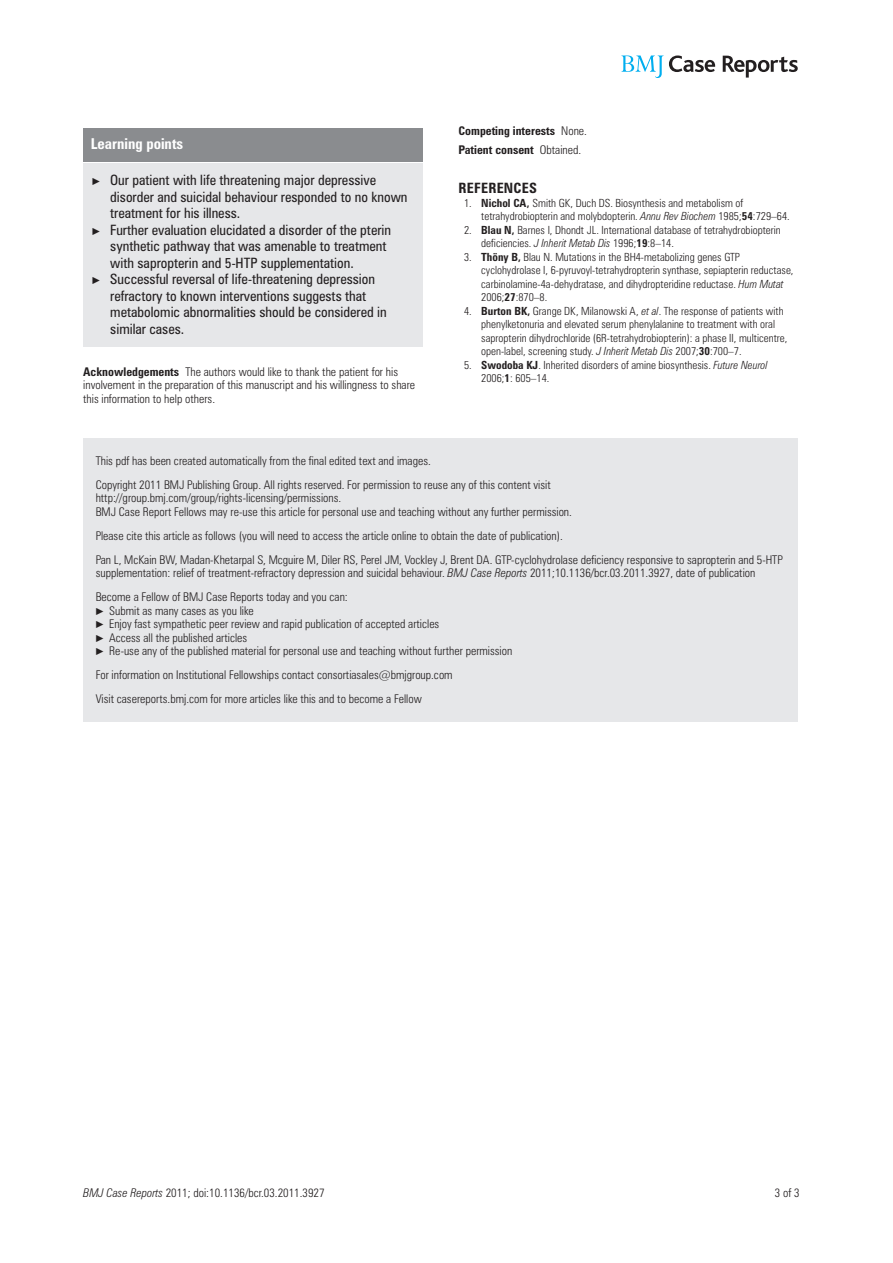
<style>
.page{position:relative;width:893px;height:1263px;background:#fff}
.page>*{position:absolute;margin:0;border:0;box-sizing:border-box;transform-origin:0 0}
.t1{font:700 condensed 15px "Zurich BT";color:#fff}
.t2{font:condensed 14.25px "Zurich BT";color:#231f20}
.t3{font:700 condensed 14.25px "Zurich BT";letter-spacing:.015em;color:#231f20}
.t4{font:300 condensed 12px/13.5px "Zurich BT";color:#231f20}
.t5{font:700 condensed 12px/19.5px "Zurich BT";color:#231f20}
.t6{font:300 condensed 11.25px/13.5px "Zurich BT";color:#231f20}
.s1{font-weight:700}
.s2{font-weight:300}
.s3{font-style:italic}
</style>
<div class="page">
<svg style="left:621px;top:56px;width:94px;height:22px"></svg>
<svg style="left:723px;top:56px;width:75px;height:22px"></svg>
<svg style="left:83px;top:161px;width:340px;height:4px"></svg>
<div style="left:83px;top:128px;width:339px;height:34px;background:#8a8c8f"></div>
<div style="left:83px;top:164px;width:339px;height:183px;background:#e6e7e9"></div>
<div style="left:84px;top:438px;width:714px;height:283px;background:#e6e7e9"></div>
<p class="t1" style="left:91px;top:138px;width:94px">Learning points</p>
<p class="t2" style="left:92px;top:175px;width:285px">▶ Our patient with life threatening major depressive</p>
<p class="t2" style="left:110px;top:191px;width:299px">disorder and suicidal behaviour responded to no known</p>
<p class="t2" style="left:110px;top:208px;width:132px">treatment for his illness.</p>
<p class="t2" style="left:92px;top:224px;width:300px">▶ Further evaluation elucidated a disorder of the pterin</p>
<p class="t2" style="left:110px;top:241px;width:278px">synthetic pathway that was amenable to treatment</p>
<p class="t2" style="left:110px;top:257px;width:245px">with sapropterin and 5-HTP supplementation.</p>
<p class="t2" style="left:92px;top:274px;width:284px">▶ Successful reversal of life-threatening depression</p>
<p class="t2" style="left:110px;top:290px;width:258px">refractory to known interventions suggests that</p>
<p class="t2" style="left:110px;top:307px;width:278px">metabolomic abnormalities should be considered in</p>
<p class="t2" style="left:110px;top:323px;width:76px">similar cases.</p>
<p class="t4" style="left:83px;top:365px;width:333px"><span class="s1">Acknowledgements</span> The authors would like to thank the patient for his involvement in the preparation of this manuscript and his willingness to share this information to help others.</p>
<p class="t5" style="left:458px;top:122px;width:130px">Competing interests <span class="s2">None.<br></span>Patient consent <span class="s2">Obtained.</span></p>
<p class="t3" style="left:459px;top:183px;width:80px">REFERENCES</p>
<p class="t6" style="left:481px;top:197px;width:310px;text-indent:-17px">1. <span class="s1">Nichol CA,</span> Smith GK, Duch DS . Biosynthesis and metabolism of tetrahydrobiopterin and molybdopterin. <span class="s3">Annu Rev Biochem</span> 1985 ; <span class="s1">54</span> : 729 – 64 .</p>
<p class="t6" style="left:481px;top:224px;width:301px;text-indent:-17px">2. <span class="s1">Blau N,</span> Barnes I, Dhondt JL . International database of tetrahydrobiopterin deficiencies. <span class="s3">J Inherit Metab Dis</span> 1996 ; <span class="s1">19</span> : 8 – 14 .</p>
<p class="t6" style="left:481px;top:251px;width:314px;text-indent:-17px">3. <span class="s1">Thöny B,</span> Blau N . Mutations in the BH4-metabolizing genes GTP cyclohydrolase I, 6-pyruvoyl-tetrahydropterin synthase, sepiapterin reductase, carbinolamine-4a-dehydratase, and dihydropteridine reductase. <span class="s3">Hum Mutat </span>2006 ; <span class="s1">27</span> : 870 – 8 .</p>
<p class="t6" style="left:481px;top:305px;width:308px;text-indent:-17px">4. <span class="s1">Burton BK,</span> Grange DK, Milanowski A, <span class="s3">et al</span> . The response of patients with phenylketonuria and elevated serum phenylalanine to treatment with oral sapropterin dihydrochloride (6R-tetrahydrobiopterin): a phase II, multicentre, open-label, screening study. <span class="s3">J Inherit Metab Dis</span> 2007 ; <span class="s1">30</span> : 700 – 7 .</p>
<p class="t6" style="left:481px;top:359px;width:288px;text-indent:-17px">5. <span class="s1">Swodoba KJ</span> . Inherited disorders of amine biosynthesis. <span class="s3">Future Neurol<br></span>2006 ; <span class="s1">1</span> : 605 – 14 .</p>
<p class="t4" style="left:96px;top:449px;width:457px;line-height:24px">This pdf has been created automatically from the final edited text and images.<br>Copyright 2011 BMJ Publishing Group. All rights reserved. For permission to reuse any of this content visit</p>
<p class="t4" style="left:96px;top:492px;width:478px">http://group.bmj.com/group/rights-licensing/permissions.<br>BMJ Case Report Fellows may re-use this article for personal use and teaching without any further permission.</p>
<p class="t4" style="left:96px;top:524px;width:689px;line-height:24px">Please cite this article as follows (you will need to access the article online to obtain the date of publication).<br>Pan L, McKain BW, Madan-Khetarpal S, Mcguire M, Diler RS, Perel JM, Vockley J, Brent DA. GTP-cyclohydrolase deficiency responsive to sapropterin and 5-HTP</p>
<p class="t4" style="left:96px;top:562px;width:661px;line-height:24px">supplementation: relief of treatment-refractory depression and suicidal behaviour. <span class="s3">BMJ Case Reports</span> 2011;10.1136/bcr.03.2011.3927, date of publication<br>Become a Fellow of BMJ Case Reports today and you can:</p>
<p class="t4" style="left:96px;top:605px;width:418px">▶ Submit as many cases as you like<br>▶ Enjoy fast sympathetic peer review and rapid publication of accepted articles<br>▶ Access all the published articles<br>▶ Re-use any of the published material for personal use and teaching without further permission</p>
<p class="t4" style="left:96px;top:664px;width:359px;line-height:24px">For information on Institutional Fellowships contact consortiasales@bmjgroup.com<br>Visit casereports.bmj.com for more articles like this and to become a Fellow</p>
<p class="t4" style="left:83px;top:1187px;width:243px"><span class="s3">BMJ Case Reports</span> 2011; doi:10.1136/bcr.03.2011.3927</p>
<p class="t4" style="left:775px;top:1187px;width:26px">3 of 3</p>
</div>
